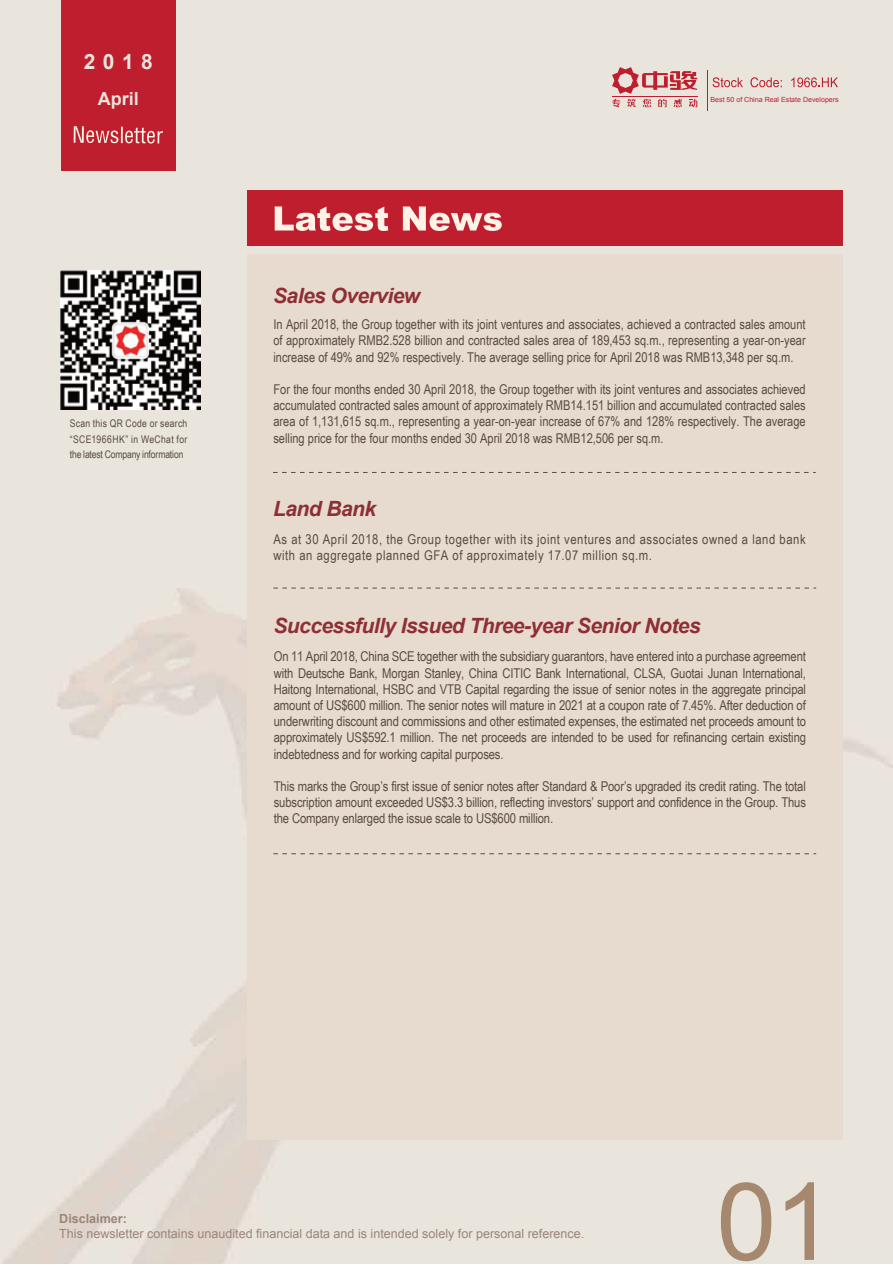
<style>
.page{position:relative;width:893px;height:1265px;background:#fff}
.page>*{position:absolute;margin:0;border:0;box-sizing:border-box;transform-origin:0 0}
.t1{font:108px "Arial";color:#a6886e}
.t2{font:italic 700 21px "Arial";letter-spacing:-.025em;color:#8e2f35}
.t3{font:700 21px "Arial";color:#eae3dc}
.t4{font:700 18px "Arial";color:#eae3dc}
.t5{font:13.5px/16.2px "Arial Narrow";color:#5a4a42;text-align:justify}
.t6{font:13.5px/16.2px "Arial Narrow";letter-spacing:.04em;color:#5a4a42}
.t7{font:12.6px "Arial";color:#9b8579}
.t8{font:700 12.6px "Arial";color:#9b8579}
.t9{font:10.5px/15px "Arial Narrow";letter-spacing:-.01em;color:#5a4a42;text-align:justify}
.t10{font:7.05px "Arial";color:#be1e2d}
</style>
<div class="page">
<img style="left:0;top:0;width:893px;height:1263px">
<img style="left:61px;top:270px;width:139px;height:139px">
<div style="left:61px;top:0;width:115px;height:170px;background:#be1e2d"></div>
<svg style="left:74px;top:126px;width:89px;height:17px"></svg>
<hr style="left:707px;top:70px;width:1px;height:40px;background:#be1e2d">
<svg style="left:612px;top:67px;width:85px;height:40px;background:#daa1a0"></svg>
<svg style="left:712px;top:77px;width:31px;height:10px"></svg>
<svg style="left:750px;top:77px;width:32px;height:10px"></svg>
<svg style="left:791px;top:77px;width:47px;height:10px"></svg>
<div style="left:247px;top:254px;width:595px;height:884px;background:#e6dbce"></div>
<div style="left:247px;top:190px;width:595px;height:55px;background:#be1e2d"></div>
<svg style="left:275px;top:206px;width:113px;height:25px"></svg>
<svg style="left:403px;top:206px;width:99px;height:25px"></svg>
<svg style="left:273px;top:472px;width:543px;height:1px"></svg>
<svg style="left:273px;top:587px;width:543px;height:1px"></svg>
<svg style="left:273px;top:853px;width:543px;height:1px"></svg>
<h2 class="t3" style="left:84px;top:48px;width:71px">2018</h2>
<h3 class="t4" style="left:98px;top:87px;width:43px">April</h3>
<p class="t10" style="left:711px;top:95px;width:130px">Best 50 of China Real Estate Developers</p>
<p class="t9" style="left:70px;top:416px;width:119px">Scan this QR Code or search “SCE1966HK” in WeChat for the latest Company information</p>
<h2 class="t2" style="left:273px;top:281px;width:149px">Sales Overview</h2>
<p class="t5" style="left:273px;top:316px;width:534px">In April 2018, the Group together with its joint ventures and associates, achieved a contracted sales amount of approximately RMB2.528 billion and contracted sales area of 189,453 sq.m., representing a year-on-year increase of 49% and 92% respectively. The average selling price for April 2018 was RMB13,348 per sq.m.</p>
<p class="t5" style="left:273px;top:380px;width:534px">For the four months ended 30 April 2018, the Group together with its joint ventures and associates achieved accumulated contracted sales amount of approximately RMB14.151 billion and accumulated contracted sales area of 1,131,615 sq.m., representing a year-on-year increase of 67% and 128% respectively. The average selling price for the four months ended 30 April 2018 was RMB12,506 per sq.m.</p>
<h2 class="t2" style="left:273px;top:495px;width:105px">Land Bank</h2>
<p class="t6" style="left:273px;top:530px;width:534px">As at 30 April 2018, the Group together with its joint ventures and associates owned a land bank with an aggregate planned GFA of approximately 17.07 million sq.m.</p>
<h2 class="t2" style="left:273px;top:611px;width:429px">Successfully Issued Three-year Senior Notes</h2>
<p class="t5" style="left:274px;top:648px;width:534px">On 11 April 2018, China SCE together with the subsidiary guarantors, have entered into a purchase agreement with Deutsche Bank, Morgan Stanley, China CITIC Bank International, CLSA, Guotai Junan International, Haitong International, HSBC and VTB Capital regarding the issue of senior notes in the aggregate principal amount of US$600 million. The senior notes will mature in 2021 at a coupon rate of 7.45%. After deduction of underwriting discount and commissions and other estimated expenses, the estimated net proceeds amount to approximately US$592.1 million. The net proceeds are intended to be used for refinancing certain existing indebtedness and for working capital purposes.</p>
<p class="t5" style="left:274px;top:777px;width:534px">This marks the Group’s first issue of senior notes after Standard &amp; Poor’s upgraded its credit rating. The total subscription amount exceeded US$3.3 billion, reflecting investors’ support and confidence in the Group. Thus the Company enlarged the issue scale to US$600 million.</p>
<p class="t8" style="left:59px;top:1209px;width:69px">Disclaimer:</p>
<p class="t7" style="left:59px;top:1224px;width:526px">This newsletter contains unaudited financial data and is intended solely for personal reference.</p>
<h1 class="t1" style="left:716px;top:1150px;width:119px">01</h1>
</div>
